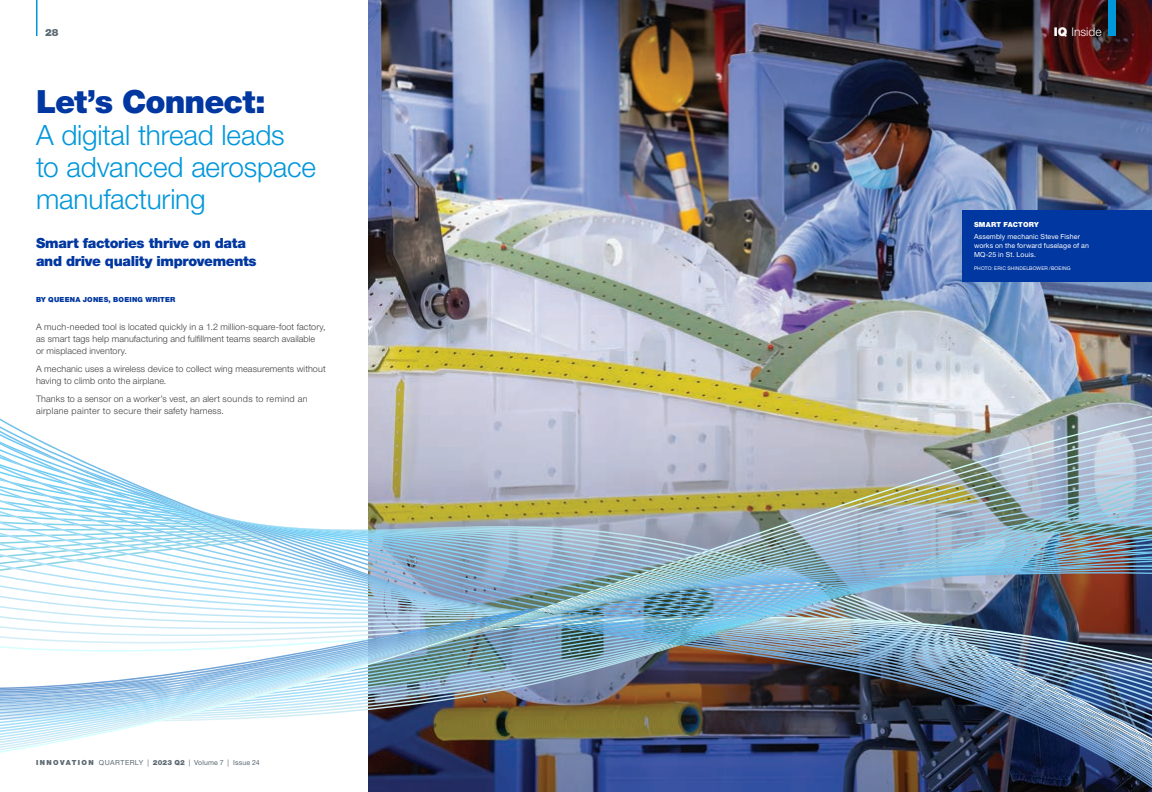
<style>
.page{position:relative;width:1152px;height:792px;background:#fff}
.page>*{position:absolute;margin:0;border:0;box-sizing:border-box;transform-origin:0 0}
.Headline_3__45Light{font:900 32px "Helvetica Neue LT Std";letter-spacing:-.03em;color:#0037a0}
.Headline_3__45Light-2{font:300 28px/32px "Helvetica Neue LT Std";letter-spacing:-.005em;color:#0097db}
.Subhead2-95Black-14p{font:900 14px/18px "Helvetica Neue LT Std";letter-spacing:-.02em;color:#0037a0}
.t1{font:300 12px "Helvetica Neue LT Std";letter-spacing:-.005em;color:#fff}
.t2{font:900 10px "Helvetica Neue LT Std";color:#5c6972}
.Body-45Light-9pt{font:300 9px/12px "Helvetica Neue LT Std";letter-spacing:.015em;color:#3e3e3f}
.Caption-Body-45Light{font:7px/9px "Helvetica Neue LT Std";letter-spacing:.02em;color:#fff}
.t3{font:7px "Helvetica Neue LT Std";letter-spacing:.02em;color:#5c6972}
.Caption-Headline-95B{font:900 7px "Helvetica Neue LT Std";letter-spacing:.03em;color:#0037a0}
.Caption-Headline-95B-2{font:900 7px "Helvetica Neue LT Std";letter-spacing:.025em;color:#fff}
.Caption-Body-45Light-2{font:5px "Helvetica Neue LT Std";letter-spacing:.02em;color:#fff}
.s1{font-weight:900}
</style>
<div class="page">
<img style="left:368px;top:0;width:784px;height:792px">
<img style="left:0;top:396px;width:1152px;height:387px">
<img style="left:0;top:526px;width:1152px;height:224px">
<div style="left:962px;top:210px;width:190px;height:72px;background:#0037a0"></div>
<div style="left:1109px;top:0;width:7px;height:36px;background:#0097db"></div>
<hr style="left:36px;top:0;width:2px;height:35px;background:#0097db">
<p class="t2" style="left:45px;top:26px;width:15px">28</p>
<p class="t1" style="left:1054px;top:24px;width:49px"><span class="s1">IQ</span> Inside</p>
<p class="Headline_3__45Light" style="left:36px;top:82px;width:231px">Let’s Connect:</p>
<p class="Headline_3__45Light-2" style="left:36px;top:118px;width:282px">A digital thread leads<br>to advanced aerospace manufacturing</p>
<p class="Subhead2-95Black-14p" style="left:36px;top:234px;width:222px">Smart factories thrive on data and drive quality improvements</p>
<p class="Caption-Headline-95B" style="left:36px;top:295px;width:141px">BY QUEENA JONES, BOEING WRITER</p>
<p class="Body-45Light-9pt" style="left:36px;top:321px;width:291px">A much-needed tool is located quickly in a 1.2 million-square-foot factory, as smart tags help manufacturing and fulfillment teams search available<br>or misplaced inventory.</p>
<p class="Body-45Light-9pt" style="left:36px;top:363px;width:291px">A mechanic uses a wireless device to collect wing measurements without having to climb onto the airplane.</p>
<p class="Body-45Light-9pt" style="left:36px;top:393px;width:273px">Thanks to a sensor on a worker’s vest, an alert sounds to remind an airplane painter to secure their safety harness.</p>
<p class="t3" style="left:36px;top:758px;width:225px"><span class="s1">I N N OVATI O N</span> QUARTERLY | <span class="s1">2023 Q2</span> | Volume 7 | Issue 24</p>
<p class="Caption-Headline-95B-2" style="left:974px;top:220px;width:66px">SMART FACTORY</p>
<p class="Caption-Body-45Light" style="left:974px;top:232px;width:116px">Assembly mechanic Steve Fisher works on the forward fuselage of an<br>MQ-25 in St. Louis.</p>
<p class="Caption-Body-45Light-2" style="left:974px;top:265px;width:98px">PHOTO: ERIC SHINDELBOWER /BOEING</p>
</div>
